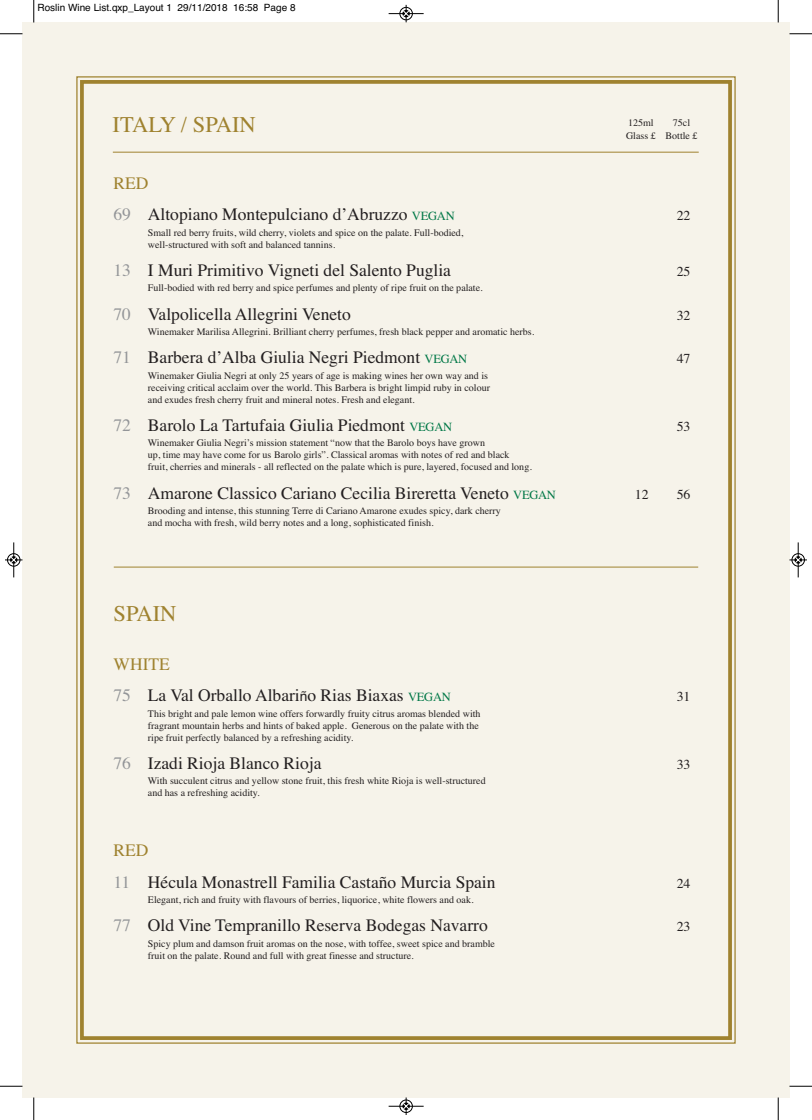
<style>
.page{position:relative;width:812px;height:1120px;background:#fff}
.page>*{position:absolute;margin:0;border:0;box-sizing:border-box;transform-origin:0 0}
.t1{font:22.5px "Times";color:#9f822f}
.t2{font:17.5px/31.6px "Times";color:#231f20}
.t3{font:13.75px "Times";color:#231f20}
.t4{font:10px/12px "Times";color:#231f20}
.t5{font:10px "Helvetica";color:#000}
.s1{color:#9f822f}
.s2{color:#939598}
.s3{font-size:12.5px;color:#017847}
.s4{font-family:"Helvetica";font-size:13.75px}
</style>
<div class="page">
<div style="left:22px;top:23px;width:767px;height:1074px;background:#f6f3ea"></div>
<div style="left:80px;top:80px;width:652px;height:960px;border:4px solid #9f822f"></div>
<hr style="left:113px;top:152px;width:585px;height:1px;background:#9f822f">
<hr style="left:114px;top:567px;width:584px;height:1px;background:#9f822f">
<svg style="left:33px;top:0;width:2px;height:23px"></svg>
<svg style="left:0;top:33px;width:22px;height:2px"></svg>
<svg style="left:777px;top:0;width:2px;height:23px"></svg>
<svg style="left:789px;top:33px;width:23px;height:2px"></svg>
<svg style="left:33px;top:1097px;width:2px;height:23px"></svg>
<svg style="left:0;top:1086px;width:22px;height:1px"></svg>
<svg style="left:777px;top:1097px;width:2px;height:23px"></svg>
<svg style="left:789px;top:1086px;width:23px;height:1px"></svg>
<div style="left:399px;top:7px;width:14px;height:13px;border:1px solid #fff;border-radius:50%"></div>
<hr style="left:388px;top:13px;width:35px;height:1px;background:#000">
<div style="left:400px;top:7px;width:12px;height:13px;border:1px solid #000;border-radius:50%"></div>
<svg style="left:403px;top:5px;width:6px;height:17px"></svg>
<div style="left:399px;top:1099px;width:14px;height:14px;border:1px solid #fff;border-radius:50%"></div>
<hr style="left:388px;top:1106px;width:35px;height:1px;background:#000">
<div style="left:400px;top:1100px;width:12px;height:13px;border:1px solid #000;border-radius:50%"></div>
<svg style="left:403px;top:1097px;width:6px;height:18px"></svg>
<div style="left:7px;top:553px;width:13px;height:14px;border:1px solid #fff;border-radius:50%"></div>
<hr style="left:14px;top:542px;width:1px;height:35px;background:#000">
<div style="left:7px;top:553px;width:13px;height:13px;border:1px solid #000;border-radius:50%"></div>
<svg style="left:5px;top:557px;width:17px;height:6px"></svg>
<div style="left:791px;top:553px;width:13px;height:14px;border:1px solid #fff;border-radius:50%"></div>
<hr style="left:798px;top:542px;width:1px;height:35px;background:#000">
<div style="left:791px;top:553px;width:13px;height:13px;border:1px solid #000;border-radius:50%"></div>
<svg style="left:789px;top:557px;width:18px;height:6px"></svg>
<p class="t5" style="left:38px;top:2px;width:259px">Roslin Wine List.qxp_Layout 1 29/11/2018 16:58 Page 8</p>
<h1 class="t1" style="left:113px;top:111px;width:145px">ITALY / SPAIN</h1>
<p class="t4" style="left:628px;top:116px;width:27px">125ml</p>
<p class="t4" style="left:626px;top:116px;width:73px;line-height:13.2px;text-indent:47px">75cl<br>Glass £ Bottle £</p>
<h2 class="t2" style="left:113px;top:167px;width:343px"><span class="s1">RED<br></span><span class="s2">69</span> Altopiano Montepulciano d’Abruzzo <span class="s3">VEGAN</span></h2>
<h3 class="t3" style="left:676px;top:208px;width:15px">22</h3>
<p class="t4" style="left:148px;top:226px;width:317px">Small red berry fruits, wild cherry, violets and spice on the palate. Full-bodied, well-structured with soft and balanced tannins.</p>
<h2 class="t2" style="left:113px;top:254px;width:339px"><span class="s2">13</span> I Muri Primitivo Vigneti del Salento Puglia</h2>
<h3 class="t3" style="left:676px;top:263px;width:15px">25</h3>
<p class="t4" style="left:148px;top:282px;width:336px">Full-bodied with red berry and spice perfumes and plenty of ripe fruit on the palate.</p>
<h2 class="t2" style="left:113px;top:298px;width:239px"><span class="s2">70</span> Valpolicella Allegrini Veneto</h2>
<h3 class="t3" style="left:676px;top:307px;width:15px">32</h3>
<p class="t4" style="left:148px;top:326px;width:388px">Winemaker Marilisa Allegrini. Brilliant cherry perfumes, fresh black pepper and aromatic herbs.</p>
<h2 class="t2" style="left:113px;top:341px;width:355px"><span class="s2">71</span> Barbera d’Alba Giulia Negri Piedmont <span class="s3">VEGAN</span></h2>
<h3 class="t3" style="left:676px;top:350px;width:15px">47</h3>
<p class="t4" style="left:148px;top:369px;width:343px">Winemaker Giulia Negri at only 25 years of age is making wines her own way and is receiving critical acclaim over the world. This Barbera is bright limpid ruby in colour and exudes fresh cherry fruit and mineral notes. Fresh and elegant.</p>
<h2 class="t2" style="left:113px;top:409px;width:340px"><span class="s2">72</span> Barolo La Tartufaia Giulia Piedmont <span class="s3">VEGAN</span></h2>
<h3 class="t3" style="left:676px;top:418px;width:15px">53</h3>
<p class="t4" style="left:148px;top:437px;width:385px">Winemaker Giulia Negri’s mission statement “now that the Barolo boys have grown<br>up, time may have come for us Barolo girls”. Classical aromas with notes of red and black fruit, cherries and minerals - all reflected on the palate which is pure, layered, focused and long.</p>
<h2 class="t2" style="left:113px;top:477px;width:444px"><span class="s2">73</span> Amarone Classico Cariano Cecilia Bireretta Veneto <span class="s3">VEGAN</span></h2>
<h3 class="t3" style="left:635px;top:486px;width:15px">12</h3>
<h3 class="t3" style="left:676px;top:486px;width:15px">56</h3>
<p class="t4" style="left:148px;top:504px;width:354px">Brooding and intense, this stunning Terre di Cariano Amarone exudes spicy, dark cherry and mocha with fresh, wild berry notes and a long, sophisticated finish.</p>
<h1 class="t1" style="left:113px;top:600px;width:64px">SPAIN</h1>
<h2 class="t2" style="left:113px;top:648px;width:339px"><span class="s1">WHITE<br></span><span class="s2">75</span> La Val Orballo Albari<span class="s4">ñ</span>o Rias Biaxas <span class="s3">VEGAN</span></h2>
<h3 class="t3" style="left:676px;top:688px;width:15px">31</h3>
<p class="t4" style="left:148px;top:707px;width:334px">This bright and pale lemon wine offers forwardly fruity citrus aromas blended with fragrant mountain herbs and hints of baked apple. Generous on the palate with the ripe fruit perfectly balanced by a refreshing acidity.</p>
<h2 class="t2" style="left:113px;top:747px;width:209px"><span class="s2">76</span> Izadi Rioja Blanco Rioja</h2>
<h3 class="t3" style="left:676px;top:756px;width:15px">33</h3>
<p class="t4" style="left:148px;top:775px;width:339px">With succulent citrus and yellow stone fruit, this fresh white Rioja is well-structured and has a refreshing acidity.</p>
<h2 class="t2" style="left:113px;top:834px;width:383px"><span class="s1">RED<br></span><span class="s2">11</span> Hécula Monastrell Familia Castaño Murcia Spain</h2>
<h3 class="t3" style="left:676px;top:875px;width:15px">24</h3>
<p class="t4" style="left:148px;top:894px;width:327px">Elegant, rich and fruity with flavours of berries, liquorice, white flowers and oak.</p>
<h2 class="t2" style="left:113px;top:909px;width:376px"><span class="s2">77</span> Old Vine Tempranillo Reserva Bodegas Navarro</h2>
<h3 class="t3" style="left:676px;top:918px;width:15px">23</h3>
<p class="t4" style="left:148px;top:937px;width:348px">Spicy plum and damson fruit aromas on the nose, with toffee, sweet spice and bramble fruit on the palate. Round and full with great finesse and structure.</p>
</div>
